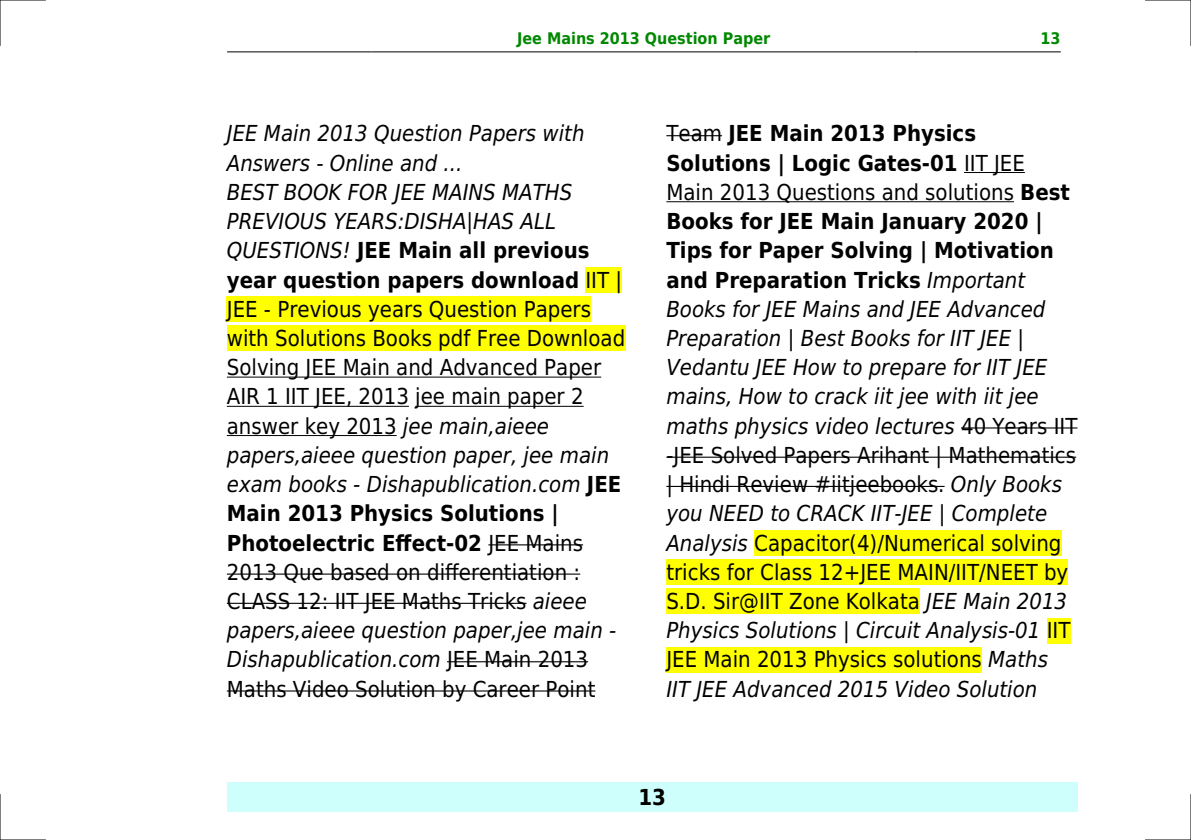
<style>
.page{position:relative;width:1191px;height:840px;background:#fff}
.page>*{position:absolute;margin:0;border:0;box-sizing:border-box;transform-origin:0 0}
.t1{font:italic 22px/29.2px "DejaVu Sans Condensed";color:#000}
.t2{font:700 22px "DejaVu Sans Condensed";color:#000}
.t3{font:700 16px "DejaVu Sans Condensed";color:#080}
.s1{font-weight:700;font-style:normal}
.s2{font-style:normal}
</style>
<div class="page">
<hr style="left:227px;top:51px;width:144px;height:1px;background:#000">
<hr style="left:372px;top:51px;width:543px;height:1px;background:#000">
<hr style="left:916px;top:51px;width:144px;height:1px;background:#000">
<div style="left:227px;top:782px;width:850px;height:29px;background:#cffffc"></div>
<div style="left:585px;top:267px;width:37px;height:25px;background:#ff0"></div>
<div style="left:227px;top:296px;width:364px;height:26px;background:#ff0"></div>
<div style="left:227px;top:325px;width:398px;height:26px;background:#ff0"></div>
<hr style="left:227px;top:376px;width:374px;height:1px;background:#000">
<hr style="left:227px;top:405px;width:182px;height:1px;background:#000">
<hr style="left:415px;top:405px;width:168px;height:1px;background:#000">
<hr style="left:227px;top:435px;width:170px;height:1px;background:#000">
<hr style="left:488px;top:544px;width:95px;height:1px;background:#000">
<hr style="left:227px;top:573px;width:353px;height:1px;background:#000">
<hr style="left:227px;top:602px;width:299px;height:1px;background:#000">
<hr style="left:447px;top:660px;width:141px;height:2px;background:#000">
<hr style="left:227px;top:690px;width:368px;height:1px;background:#000">
<hr style="left:666px;top:135px;width:56px;height:1px;background:#000">
<hr style="left:964px;top:172px;width:61px;height:1px;background:#000">
<hr style="left:666px;top:201px;width:348px;height:1px;background:#000">
<hr style="left:961px;top:427px;width:116px;height:1px;background:#000">
<hr style="left:666px;top:456px;width:410px;height:1px;background:#000">
<hr style="left:666px;top:485px;width:278px;height:1px;background:#000">
<div style="left:754px;top:530px;width:307px;height:25px;background:#ff0"></div>
<div style="left:666px;top:559px;width:402px;height:25px;background:#ff0"></div>
<div style="left:666px;top:588px;width:254px;height:26px;background:#ff0"></div>
<div style="left:1046px;top:617px;width:24px;height:26px;background:#ff0"></div>
<div style="left:666px;top:646px;width:316px;height:26px;background:#ff0"></div>
<hr style="left:0;top:0;width:45px;height:1px;background:#000">
<hr style="left:1145px;top:0;width:46px;height:1px;background:#000">
<hr style="left:0;top:839px;width:45px;height:1px;background:#000">
<hr style="left:1145px;top:839px;width:46px;height:1px;background:#000">
<hr style="left:0;top:0;width:1px;height:45px;background:#000">
<hr style="left:0;top:794px;width:1px;height:45px;background:#000">
<hr style="left:1190px;top:0;width:1px;height:45px;background:#000">
<hr style="left:1190px;top:794px;width:1px;height:45px;background:#000">
<p class="t3" style="left:517px;top:29px;width:254px">Jee Mains 2013 Question Paper</p>
<p class="t3" style="left:1040px;top:29px;width:22px">13</p>
<p class="t1" style="left:227px;top:119px;width:400px">JEE Main 2013 Question Papers with Answers - Online and ...<br>BEST BOOK FOR JEE MAINS MATHS PREVIOUS YEARS:DISHA|HAS ALL QUESTIONS! <span class="s1">JEE Main all previous year question papers download</span> <span class="s2">IIT | JEE - Previous years Question Papers with Solutions Books pdf Free Download Solving JEE Main and Advanced Paper AIR 1 IIT JEE, 2013 jee main paper 2 answer key 2013</span> jee main,aieee papers,aieee question paper, jee main exam books - Dishapublication.com <span class="s1">JEE Main 2013 Physics Solutions | Photoelectric Effect-02</span> <span class="s2">JEE Mains 2013 Que based on differentiation :<br>CLASS 12: IIT JEE Maths Tricks</span> aieee papers,aieee question paper,jee main - Dishapublication.com <span class="s2">JEE Main 2013<br>Maths Video Solution by Career Point</span></p>
<p class="t1" style="left:666px;top:119px;width:412px"><span class="s2">Team</span> <span class="s1">JEE Main 2013 Physics Solutions | Logic Gates-01</span> <span class="s2">IIT JEE Main 2013 Questions and solutions</span> <span class="s1">Best Books for JEE Main January 2020 | Tips for Paper Solving | Motivation and Preparation Tricks</span> Important Books for JEE Mains and JEE Advanced Preparation | Best Books for IIT JEE | Vedantu JEE How to prepare for IIT JEE mains, How to crack iit jee with iit jee maths physics video lectures <span class="s2">40 Years IIT -JEE Solved Papers Arihant | Mathematics | Hindi Review #iitjeebooks.</span> Only Books you NEED to CRACK IIT-JEE | Complete Analysis <span class="s2">Capacitor(4)/Numerical solving tricks for Class 12+JEE MAIN/IIT/NEET by S.D. Sir@IIT Zone Kolkata</span> JEE Main 2013<br>Physics Solutions | Circuit Analysis-01 <span class="s2">IIT JEE Main 2013 Physics solutions</span> Maths<br>IIT JEE Advanced 2015 Video Solution</p>
<p class="t2" style="left:638px;top:783px;width:29px">13</p>
</div>
